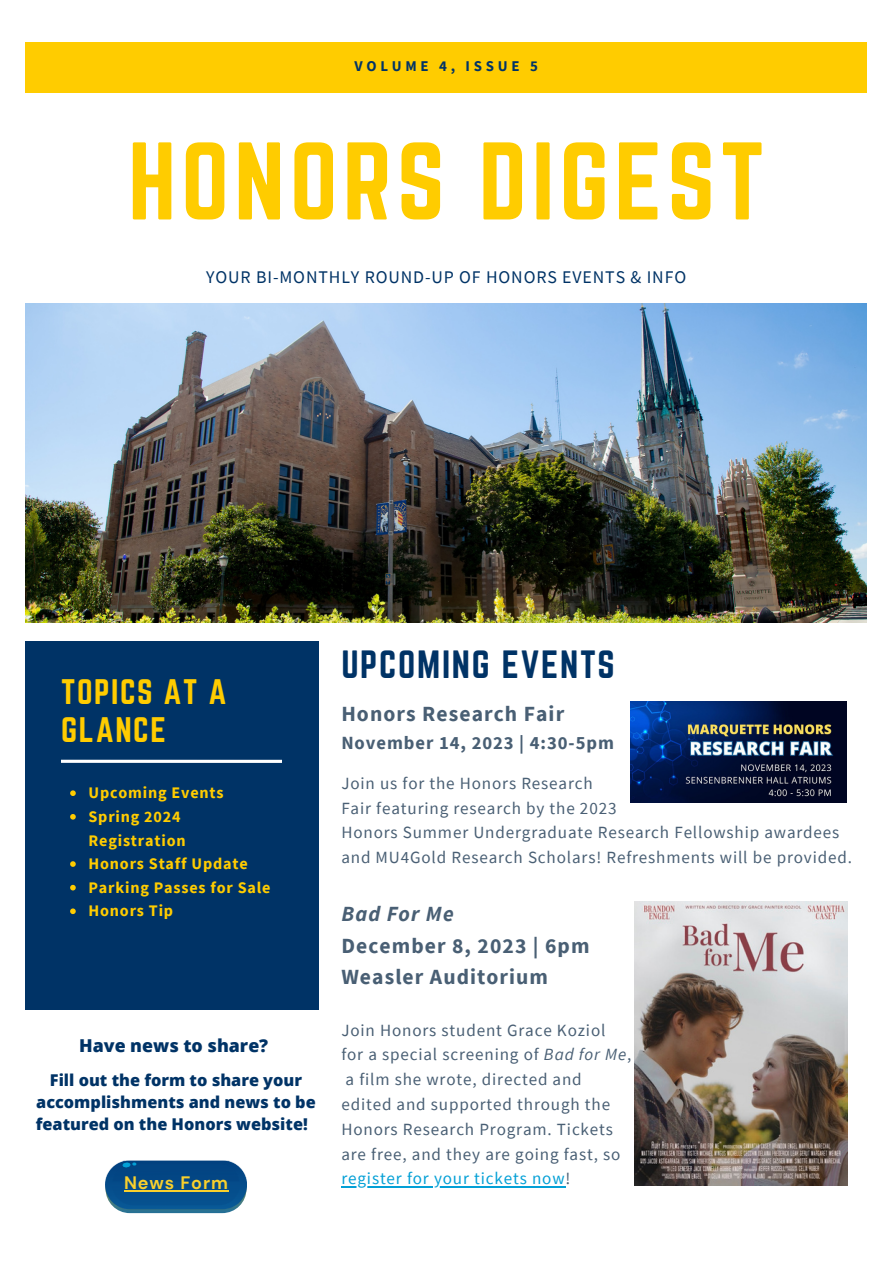
<style>
.page{position:relative;width:893px;height:1264px;background:#fff}
.page>*{position:absolute;margin:0;border:0;box-sizing:border-box;transform-origin:0 0}
.t1{font:96.3px "Norwester";letter-spacing:.05em;color:#fc0}
.t2{font:34.5px "Norwester";letter-spacing:.05em;color:#036}
.t3{font:31.05px/38.2px "Norwester";letter-spacing:.05em;color:#fc0}
.t4{font:700 21.6px "Source Sans Pro";letter-spacing:.05em;color:#495f74}
.t5{font:italic 700 21.6px "Source Sans Pro";letter-spacing:.05em;color:#495f74}
.t6{font:700 18.6px "Source Sans Pro";letter-spacing:.05em;color:#495f74}
.t7{font:700 18px "DM Sans";letter-spacing:.05em;color:#fad02c}
.t8{font:17.85px "Source Sans Pro";letter-spacing:.05em;color:#036}
.t9{font:800 17.7px "Open Sans";color:#036}
.t10{font:17.1px/24.8px "Source Sans Pro";letter-spacing:.05em;color:#495f74}
.t11{font:17.1px "Source Sans Pro";letter-spacing:.05em;color:#04a0d6}
.t12{font:800 16.2px/22.5px "Open Sans";color:#036;text-align:center}
.t13{font:700 16.05px/23.5px "Source Sans Pro";letter-spacing:.05em;color:#fc0}
.t14{font:700 14.85px "Source Sans Pro";letter-spacing:.25em;color:#036}
.s1{font-style:italic}
.s2{color:#495f74}
</style>
<div class="page">
<div style="left:26px;top:43px;width:840px;height:49px;background:#fc0"></div>
<div style="left:26px;top:641px;width:292px;height:368px;background:#036"></div>
<svg style="left:70px;top:790px;width:6px;height:6px"></svg>
<svg style="left:70px;top:814px;width:6px;height:5px"></svg>
<svg style="left:70px;top:861px;width:6px;height:5px"></svg>
<svg style="left:70px;top:884px;width:6px;height:6px"></svg>
<svg style="left:70px;top:908px;width:6px;height:6px"></svg>
<svg style="left:61px;top:759px;width:221px;height:4px"></svg>
<img style="left:26px;top:303px;width:840px;height:319px">
<div style="left:106px;top:1164px;width:140px;height:49px;background:#297191;border-radius:24px"></div>
<img style="left:105px;top:1160px;width:141px;height:49px">
<div style="left:112px;top:1164px;width:128px;height:41px;background:#054d8b;border-radius:21px"></div>
<div style="left:113px;top:1161px;width:126px;height:16px;background:#024483"></div>
<img style="left:630px;top:701px;width:216px;height:101px">
<hr style="left:341px;top:1185px;width:224px;height:2px;background:#04a0d6">
<img style="left:634px;top:901px;width:213px;height:284px">
<hr style="left:124px;top:1190px;width:105px;height:1px;background:#fad02c">
<p class="t14" style="left:354px;top:57px;width:185px">VOLUME 4, ISSUE 5</p>
<p class="t1" style="left:128px;top:123px;width:638px">HONORS DIGEST</p>
<p class="t8" style="left:206px;top:265px;width:481px">YOUR BI-MONTHLY ROUND-UP OF HONORS EVENTS &amp; INFO</p>
<p class="t3" style="left:61px;top:672px;width:167px">TOPICS AT A<br>GLANCE</p>
<p class="t13" style="left:89px;top:780px;width:137px">Upcoming Events</p>
<p class="t13" style="left:88px;top:804px;width:99px">Spring 2024<br>Registration</p>
<p class="t13" style="left:88px;top:851px;width:161px">Honors Staff Update</p>
<p class="t13" style="left:88px;top:875px;width:184px">Parking Passes for Sale</p>
<p class="t13" style="left:88px;top:898px;width:86px">Honors Tip</p>
<p class="t9" style="left:79px;top:1033px;width:191px">Have news to share?</p>
<p class="t12" style="left:36px;top:1067px;width:281px">Fill out the form to share your accomplishments and news to be featured on the Honors website!</p>
<p class="t7" style="left:124px;top:1171px;width:105px">News Form</p>
<p class="t2" style="left:341px;top:643px;width:275px">UPCOMING EVENTS</p>
<p class="t4" style="left:341px;top:699px;width:224px">Honors Research Fair</p>
<p class="t6" style="left:341px;top:730px;width:274px">November 14, 2023 | 4:30-5pm</p>
<p class="t10" style="left:341px;top:770px;width:253px">Join us for the Honors Research</p>
<p class="t10" style="left:341px;top:795px;width:276px">Fair featuring research by the 2023</p>
<p class="t10" style="left:341px;top:819px;width:512px">Honors Summer Undergraduate Research Fellowship awardees and MU4Gold Research Scholars! Refreshments will be provided.</p>
<p class="t5" style="left:341px;top:900px;width:114px">Bad For Me</p>
<p class="t4" style="left:341px;top:931px;width:250px">December 8, 2023 | 6pm</p>
<p class="t4" style="left:341px;top:962px;width:208px">Weasler Auditorium</p>
<p class="t10" style="left:341px;top:1017px;width:265px">Join Honors student Grace Koziol</p>
<p class="t10" style="left:341px;top:1041px;width:291px">for a special screening of <span class="s1">Bad for Me</span>,</p>
<p class="t10" style="left:345px;top:1066px;width:237px">a film she wrote, directed and</p>
<p class="t10" style="left:341px;top:1091px;width:270px">edited and supported through the</p>
<p class="t10" style="left:341px;top:1116px;width:273px">Honors Research Program. Tickets</p>
<p class="t10" style="left:341px;top:1141px;width:280px">are free, and they are going fast, so</p>
<p class="t11" style="left:341px;top:1167px;width:230px">register for your tickets now<span class="s2">!</span></p>
</div>
